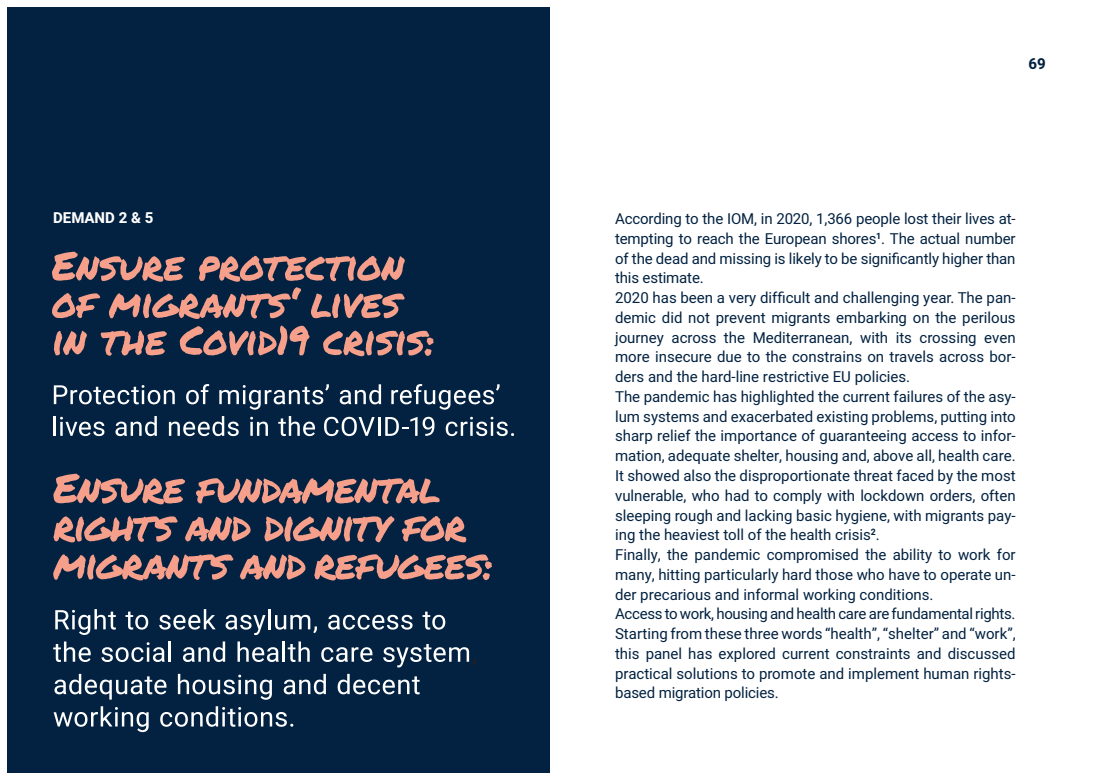
<style>
.page{position:relative;width:1099px;height:780px;background:#fff}
.page>*{position:absolute;margin:0;border:0;box-sizing:border-box;transform-origin:0 0}
.t1{font:15px/19.8px "Heebo";color:#032241}
.t2{font:700 15px "Heebo";color:#fff}
.t3{font:700 15px "Heebo";color:#032241}
</style>
<div class="page">
<div style="left:7px;top:7px;width:542px;height:765px;background:#032241"></div>
<svg style="left:53px;top:473px;width:132px;height:31px"></svg>
<svg style="left:196px;top:478px;width:244px;height:26px"></svg>
<svg style="left:53px;top:516px;width:125px;height:26px"></svg>
<svg style="left:185px;top:516px;width:65px;height:25px"></svg>
<svg style="left:264px;top:516px;width:130px;height:26px"></svg>
<svg style="left:402px;top:516px;width:64px;height:26px"></svg>
<svg style="left:53px;top:554px;width:180px;height:26px"></svg>
<svg style="left:240px;top:554px;width:65px;height:25px"></svg>
<svg style="left:314px;top:554px;width:178px;height:26px"></svg>
<svg style="left:55px;top:609px;width:61px;height:26px"></svg>
<svg style="left:125px;top:611px;width:23px;height:18px"></svg>
<svg style="left:159px;top:609px;width:57px;height:20px"></svg>
<svg style="left:225px;top:614px;width:40px;height:21px"></svg>
<hr style="left:268px;top:609px;width:3px;height:20px;background:#fff">
<svg style="left:275px;top:614px;width:42px;height:19px"></svg>
<svg style="left:328px;top:614px;width:84px;height:15px"></svg>
<svg style="left:422px;top:611px;width:23px;height:18px"></svg>
<svg style="left:53px;top:641px;width:38px;height:21px"></svg>
<svg style="left:101px;top:642px;width:64px;height:20px"></svg>
<hr style="left:168px;top:641px;width:3px;height:20px;background:#fff">
<svg style="left:183px;top:641px;width:42px;height:21px"></svg>
<svg style="left:237px;top:641px;width:42px;height:21px"></svg>
<hr style="left:282px;top:641px;width:3px;height:20px;background:#fff">
<svg style="left:288px;top:641px;width:22px;height:21px"></svg>
<svg style="left:321px;top:647px;width:51px;height:15px"></svg>
<svg style="left:383px;top:644px;width:92px;height:23px"></svg>
<svg style="left:54px;top:673px;width:112px;height:26px"></svg>
<svg style="left:178px;top:673px;width:94px;height:26px"></svg>
<svg style="left:284px;top:673px;width:42px;height:21px"></svg>
<svg style="left:337px;top:673px;width:82px;height:21px"></svg>
<svg style="left:54px;top:706px;width:95px;height:26px"></svg>
<svg style="left:160px;top:706px;width:133px;height:20px"></svg>
<svg style="left:52px;top:251px;width:353px;height:68px"></svg>
<svg style="left:54px;top:331px;width:33px;height:24px"></svg>
<svg style="left:101px;top:330px;width:66px;height:26px"></svg>
<svg style="left:180px;top:325px;width:129px;height:30px"></svg>
<svg style="left:323px;top:330px;width:110px;height:26px"></svg>
<svg style="left:54px;top:385px;width:121px;height:19px"></svg>
<svg style="left:186px;top:384px;width:23px;height:20px"></svg>
<svg style="left:219px;top:384px;width:110px;height:25px"></svg>
<svg style="left:340px;top:384px;width:41px;height:20px"></svg>
<svg style="left:391px;top:384px;width:108px;height:25px"></svg>
<hr style="left:54px;top:416px;width:2px;height:20px;background:#fff">
<svg style="left:60px;top:417px;width:44px;height:19px"></svg>
<svg style="left:115px;top:416px;width:42px;height:20px"></svg>
<svg style="left:169px;top:416px;width:70px;height:20px"></svg>
<svg style="left:250px;top:417px;width:18px;height:19px"></svg>
<svg style="left:278px;top:416px;width:37px;height:20px"></svg>
<svg style="left:324px;top:417px;width:110px;height:19px"></svg>
<svg style="left:446px;top:417px;width:68px;height:19px"></svg>
<p class="t2" style="left:53px;top:207px;width:102px">DEMAND 2 &amp; 5</p>
<p class="t3" style="left:1028px;top:53px;width:19px">69</p>
<p class="t1" style="left:615px;top:209px;width:402px">According to the IOM, in 2020, 1,366 people lost their lives at&shy;tempting to reach the European shores<sup>1</sup>. The actual number of the dead and missing is likely to be significantly higher than this estimate.<br>2020 has been a very difficult and challenging year. The pan&shy;demic did not prevent migrants embarking on the perilous journey across the Mediterranean, with its crossing even more insecure due to the constrains on travels across bor&shy;ders and the hard-line restrictive EU policies.<br>The pandemic has highlighted the current failures of the asy&shy;lum systems and exacerbated existing problems, putting into sharp relief the importance of guaranteeing access to infor&shy;mation, adequate shelter, housing and, above all, health care.<br>It showed also the disproportionate threat faced by the most vulnerable, who had to comply with lockdown orders, often sleeping rough and lacking basic hygiene, with migrants pay&shy;ing the heaviest toll of the health crisis<sup>2</sup>.<br>Finally, the pandemic compromised the ability to work for many, hitting particularly hard those who have to operate un&shy;der precarious and informal working conditions.<br>Access to work, housing and health care are fundamental rights.<br>Starting from these three words “health”, “shelter” and “work”, this panel has explored current constraints and discussed practical solutions to promote and implement human rights&shy;based migration policies.</p>
</div>
